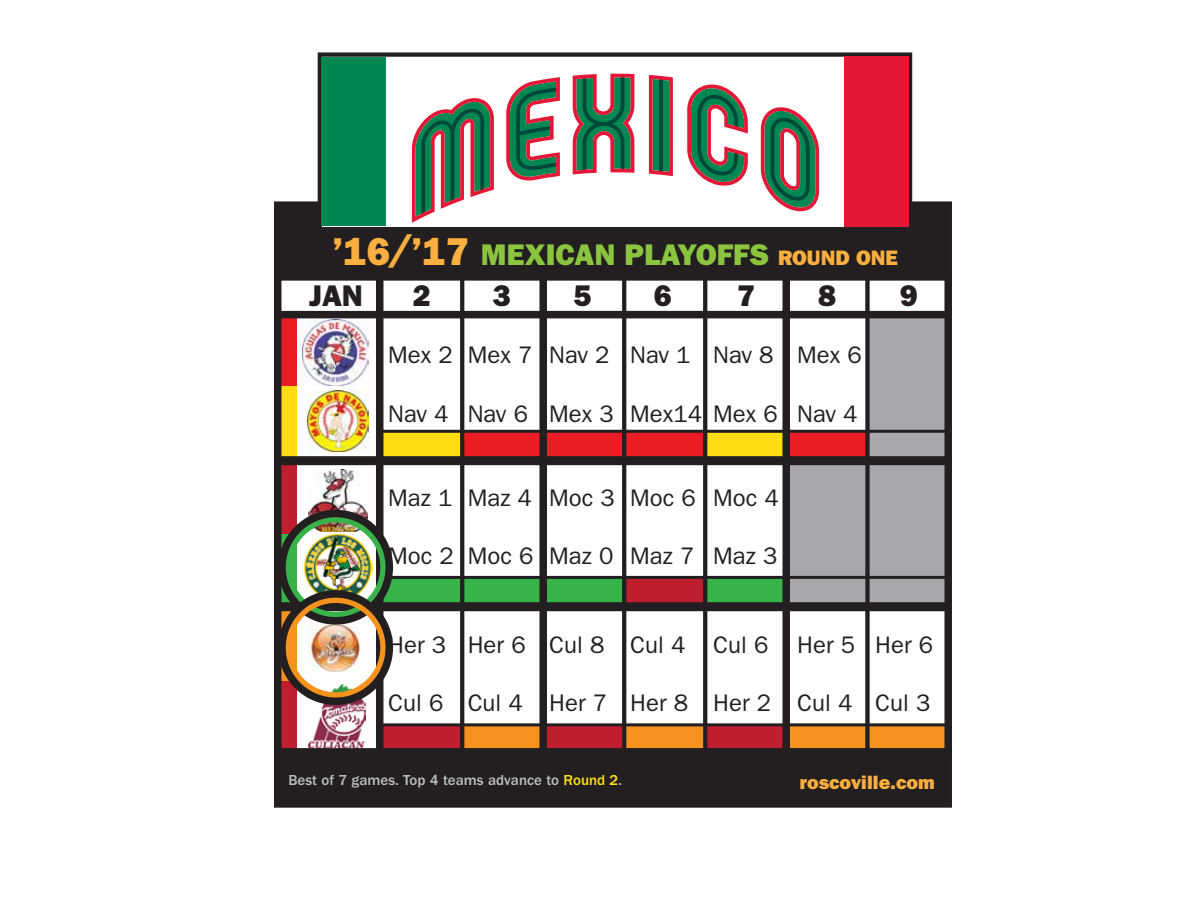
<style>
.page{position:relative;width:1188px;height:918px;background:#fff}
.page>*{position:absolute;margin:0;border:0;box-sizing:border-box;transform-origin:0 0}
.t1{font:30px "ITC Franklin Gothic Std Hvy";color:#8bc53f}
.t2{font:30px "ITC Franklin Gothic Std Hvy";color:#231f20}
.t3{font:24px "ITC Franklin Gothic Std";color:#231f20}
.t4{font:19.35px "ITC Franklin Gothic Std Hvy";color:#faaf40}
.t5{font:500 15px "ITC Franklin Gothic Std";color:#bbbdbf}
.s1{font-size:39px;color:#faaf40}
.s2{font-size:21px;color:#faaf40}
.s3{color:#ffdd15}
</style>
<div class="page">
<img style="left:309px;top:469px;width:58px;height:45px">
<div style="left:381px;top:431px;width:81px;height:27px;background:#ffdd15"></div>
<div style="left:462px;top:431px;width:81px;height:27px;background:#ec1c24"></div>
<div style="left:543px;top:431px;width:81px;height:27px;background:#ec1c24"></div>
<div style="left:623px;top:431px;width:81px;height:27px;background:#ec1c24"></div>
<div style="left:706px;top:431px;width:81px;height:27px;background:#ffdd15"></div>
<div style="left:786px;top:431px;width:81px;height:27px;background:#ec1c24"></div>
<div style="left:867px;top:315px;width:81px;height:143px;background:#a6a8ab"></div>
<div style="left:382px;top:578px;width:81px;height:27px;background:#37b34a"></div>
<div style="left:463px;top:578px;width:81px;height:27px;background:#37b34a"></div>
<div style="left:544px;top:578px;width:81px;height:27px;background:#37b34a"></div>
<div style="left:623px;top:578px;width:81px;height:27px;background:#be1e2d"></div>
<div style="left:706px;top:578px;width:81px;height:27px;background:#37b34a"></div>
<div style="left:786px;top:461px;width:162px;height:144px;background:#a6a8ab"></div>
<div style="left:543px;top:726px;width:81px;height:27px;background:#be1e2d"></div>
<div style="left:622px;top:726px;width:81px;height:27px;background:#f6921e"></div>
<div style="left:705px;top:726px;width:81px;height:27px;background:#be1e2d"></div>
<div style="left:786px;top:726px;width:81px;height:27px;background:#f6921e"></div>
<div style="left:867px;top:726px;width:81px;height:27px;background:#f6921e"></div>
<div style="left:381px;top:726px;width:81px;height:27px;background:#be1e2d"></div>
<div style="left:462px;top:726px;width:81px;height:27px;background:#f6921e"></div>
<div style="left:280px;top:315px;width:17px;height:72px;background:#ec1c24"></div>
<div style="left:280px;top:386px;width:17px;height:72px;background:#ffdd15"></div>
<div style="left:280px;top:464px;width:17px;height:72px;background:#be1e2d"></div>
<div style="left:280px;top:681px;width:17px;height:72px;background:#be1e2d"></div>
<div style="left:274px;top:273px;width:678px;height:484px;border:8px solid #231f20"></div>
<div style="left:376px;top:275px;width:7px;height:477px;background:#231f20"></div>
<svg style="left:460px;top:280px;width:4px;height:468px;background:#272324"></svg>
<div style="left:539px;top:275px;width:8px;height:477px;background:#231f20"></div>
<svg style="left:622px;top:280px;width:4px;height:468px;background:#272324"></svg>
<div style="left:865px;top:275px;width:5px;height:477px;background:#231f20"></div>
<div style="left:782px;top:310px;width:8px;height:442px;background:#231f20"></div>
<div style="left:782px;top:278px;width:8px;height:37px;background:#231f20"></div>
<div style="left:280px;top:311px;width:668px;height:7px;background:#231f20"></div>
<hr style="left:381px;top:430px;width:567px;height:3px;background:#231f20">
<hr style="left:381px;top:576px;width:567px;height:3px;background:#231f20">
<hr style="left:381px;top:723px;width:567px;height:3px;background:#231f20">
<div style="left:280px;top:602px;width:670px;height:9px;background:#231f20"></div>
<img style="left:308px;top:701px;width:58px;height:46px">
<img style="left:303px;top:319px;width:65px;height:66px">
<div style="left:280px;top:456px;width:668px;height:9px;background:#231f20"></div>
<div style="left:274px;top:201px;width:678px;height:79px;background:#231f20"></div>
<div style="left:274px;top:748px;width:678px;height:60px;background:#231f20;border:8px solid #231f20"></div>
<div style="left:318px;top:52px;width:594px;height:179px;background:#fff;border:4px solid #231f20"></div>
<div style="left:844px;top:56px;width:65px;height:170px;background:#e31837"></div>
<svg style="left:412px;top:98px;width:82px;height:125px"></svg>
<svg style="left:506px;top:77px;width:54px;height:104px"></svg>
<svg style="left:573px;top:74px;width:61px;height:100px"></svg>
<svg style="left:649px;top:75px;width:24px;height:101px;background:#5a5b4c"></svg>
<svg style="left:687px;top:84px;width:61px;height:102px"></svg>
<svg style="left:761px;top:107px;width:58px;height:105px"></svg>
<div style="left:321px;top:58px;width:64px;height:168px;background:#008752"></div>
<img style="left:307px;top:390px;width:62px;height:62px">
<svg style="left:703px;top:275px;width:4px;height:477px;background:#272324"></svg>
<div style="left:278px;top:510px;width:115px;height:115px;border:8px solid #231f20;border-radius:50%"></div>
<img style="left:282px;top:514px;width:107px;height:187px">
<div style="left:278px;top:590px;width:115px;height:115px;border:8px solid #231f20;border-radius:50%"></div>
<p class="t1" style="left:332px;top:237px;width:568px"><span class="s1">’16/’17</span> MEXICAN PLAYOFFS <span class="s2">ROUND ONE</span></p>
<p class="t2" style="left:309px;top:278px;width:55px">JAN</p>
<p class="t2" style="left:413px;top:278px;width:19px">2</p>
<p class="t2" style="left:493px;top:278px;width:19px">3</p>
<p class="t2" style="left:574px;top:278px;width:19px">5</p>
<p class="t2" style="left:654px;top:278px;width:20px">6</p>
<p class="t2" style="left:737px;top:278px;width:19px">7</p>
<p class="t2" style="left:818px;top:278px;width:20px">8</p>
<p class="t2" style="left:900px;top:278px;width:19px">9</p>
<p class="t3" style="left:388px;top:341px;width:475px">Mex 2 Mex 7 Nav 2 Nav 1 Nav 8 Mex 6</p>
<p class="t3" style="left:388px;top:400px;width:471px">Nav 4 Nav 6 Mex 3 Mex14 Mex 6 Nav 4</p>
<p class="t3" style="left:388px;top:484px;width:392px">Maz 1 Maz 4 Moc 3 Moc 6 Moc 4</p>
<p class="t3" style="left:388px;top:542px;width:391px">Moc 2 Moc 6 Maz 0 Maz 7 Maz 3</p>
<p class="t3" style="left:388px;top:631px;width:547px">Her 3 Her 6 Cul 8 Cul 4 Cul 6 Her 5 Her 6</p>
<p class="t3" style="left:388px;top:689px;width:544px">Cul 6 Cul 4 Her 7 Her 8 Her 2 Cul 4 Cul 3</p>
<p class="t5" style="left:288px;top:772px;width:335px">Best of 7 games. Top 4 teams advance to <span class="s3">Round 2</span>.</p>
<p class="t4" style="left:800px;top:771px;width:137px">roscoville.com</p>
</div>
